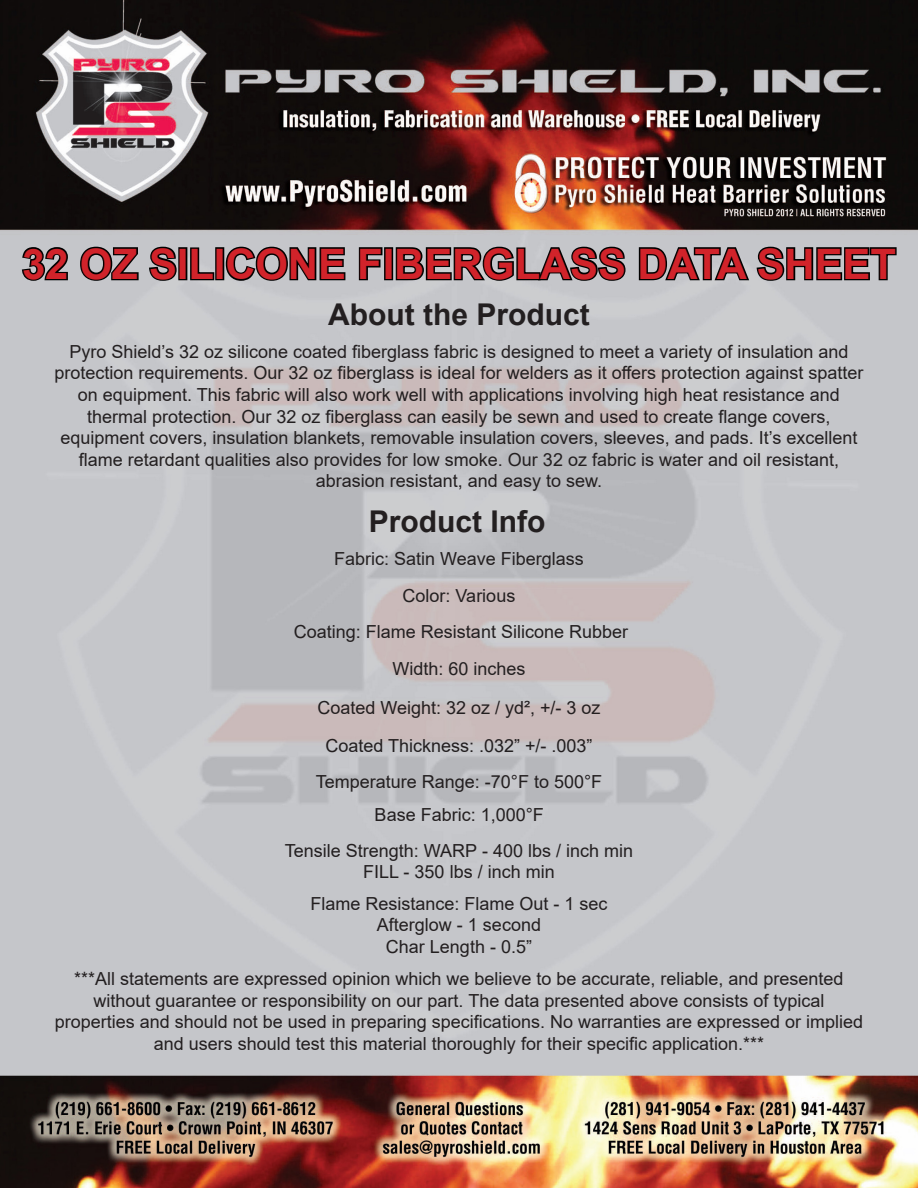
<style>
.page{position:relative;width:918px;height:1188px;background:#fff}
.page>*{position:absolute;margin:0;border:0;box-sizing:border-box;transform-origin:0 0}
.t1{font:700 42px "Arial";letter-spacing:-.005em;color:#d1232a}
.t2{font:700 30px "Arial";color:#231f20}
.t3{font:18px/21.6px "Arial";color:#231f20;text-align:center}
</style>
<div class="page">
<img style="left:0;top:0;width:918px;height:1188px">
<svg style="left:20px;top:245px;width:50px;height:37px;background:#6f7072"></svg>
<svg style="left:78px;top:245px;width:62px;height:37px;background:#757678"></svg>
<svg style="left:147px;top:245px;width:32px;height:37px"></svg>
<div style="left:178px;top:247px;width:9px;height:33px;border:3px solid #000"></div>
<svg style="left:189px;top:246px;width:27px;height:36px"></svg>
<div style="left:215px;top:247px;width:9px;height:33px;border:3px solid #000"></div>
<svg style="left:224px;top:245px;width:123px;height:37px;background:#717274"></svg>
<svg style="left:357px;top:246px;width:27px;height:36px"></svg>
<div style="left:384px;top:247px;width:9px;height:33px;border:3px solid #000"></div>
<svg style="left:394px;top:245px;width:234px;height:38px;background:#707072"></svg>
<svg style="left:637px;top:245px;width:261px;height:37px;background:#747577"></svg>
<p class="t1" style="left:22px;top:234px;width:876px">32 OZ SILICONE FIBERGLASS DATA SHEET</p>
<p class="t2" style="left:328px;top:294px;width:263px">About the Product</p>
<p class="t3" style="left:54px;top:341px;width:810px">Pyro Shield’s 32 oz silicone coated fiberglass fabric is designed to meet a variety of insulation and protection requirements. Our 32 oz fiberglass is ideal for welders as it offers protection against spatter on equipment. This fabric will also work well with applications involving high heat resistance and thermal protection. Our 32 oz fiberglass can easily be sewn and used to create flange covers, equipment covers, insulation blankets, removable insulation covers, sleeves, and pads. It’s excellent flame retardant qualities also provides for low smoke. Our 32 oz fabric is water and oil resistant, abrasion resistant, and easy to sew.</p>
<p class="t2" style="left:369px;top:501px;width:178px">Product Info</p>
<p class="t3" style="left:334px;top:548px;width:251px">Fabric: Satin Weave Fiberglass</p>
<p class="t3" style="left:403px;top:585px;width:114px">Color: Various</p>
<p class="t3" style="left:294px;top:621px;width:336px">Coating: Flame Resistant Silicone Rubber</p>
<p class="t3" style="left:392px;top:658px;width:135px">Width: 60 inches</p>
<p class="t3" style="left:317px;top:697px;width:285px">Coated Weight: 32 oz / yd², +/- 3 oz</p>
<p class="t3" style="left:325px;top:735px;width:269px">Coated Thickness: .032” +/- .003”</p>
<p class="t3" style="left:316px;top:770px;width:288px">Temperature Range: -70°F to 500°F</p>
<p class="t3" style="left:375px;top:803px;width:171px">Base Fabric: 1,000°F</p>
<p class="t3" style="left:285px;top:839px;width:350px">Tensile Strength: WARP - 400 lbs / inch min</p>
<p class="t3" style="left:363px;top:861px;width:193px">FILL - 350 lbs / inch min</p>
<p class="t3" style="left:310px;top:892px;width:299px">Flame Resistance: Flame Out - 1 sec</p>
<p class="t3" style="left:377px;top:914px;width:166px">Afterglow - 1 second</p>
<p class="t3" style="left:386px;top:936px;width:148px">Char Length - 0.5”</p>
<p class="t3" style="left:55px;top:968px;width:810px">***All statements are expressed opinion which we believe to be accurate, reliable, and presented without guarantee or responsibility on our part. The data presented above consists of typical properties and should not be used in preparing specifications. No warranties are expressed or implied and users should test this material thoroughly for their specific application.***</p>
</div>
